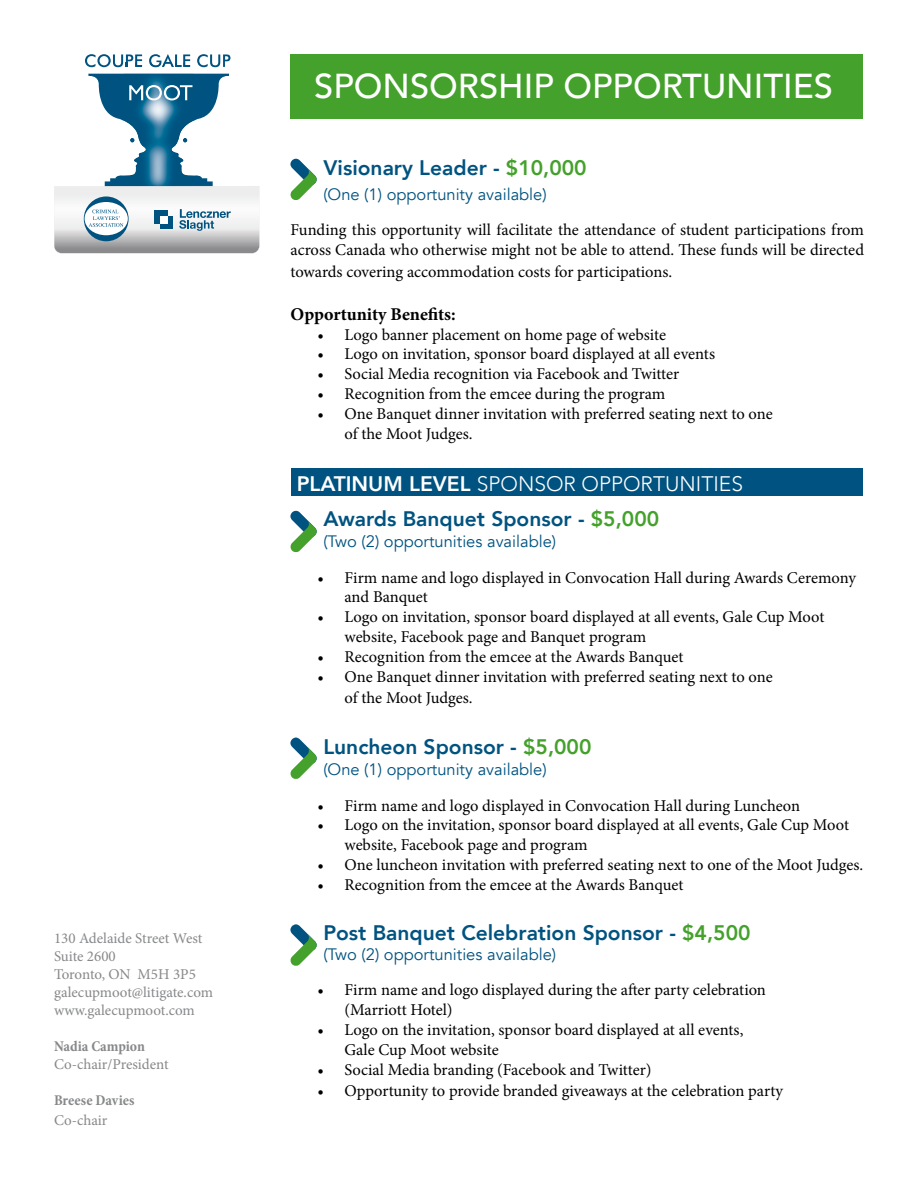
<style>
.page{position:relative;width:918px;height:1188px;background:#fff}
.page>*{position:absolute;margin:0;border:0;box-sizing:border-box;transform-origin:0 0}
.t1{font:500 34.5px "Avenir";color:#fff}
.t2{font:800 21px "Avenir";color:#005380}
.t3{font:300 21px "Avenir";color:#fff}
.t4{font:700 18px "Minion Pro";color:#000}
.t5{font:16.5px/19.8px "Minion Pro";color:#000}
.t6{font:16.5px "Avenir";color:#005380}
.t7{font:15px "Minion Pro";color:#87888a}
.t8{font:700 condensed 15px "Minion Pro";color:#87888a}
.s1{color:#44a12b}
.s2{font-weight:800}
</style>
<div class="page">
<div style="left:291px;top:469px;width:572px;height:27px;background:#005380"></div>
<div style="left:291px;top:54px;width:572px;height:65px;background:#44a12b"></div>
<svg style="left:197px;top:54px;width:33px;height:13px"></svg>
<img style="left:124px;top:65px;width:70px;height:9px">
<svg style="left:85px;top:54px;width:57px;height:13px"></svg>
<svg style="left:149px;top:54px;width:41px;height:13px"></svg>
<svg style="left:54px;top:74px;width:206px;height:179px"></svg>
<svg style="left:290px;top:159px;width:27px;height:41px"></svg>
<svg style="left:290px;top:511px;width:27px;height:41px"></svg>
<svg style="left:290px;top:738px;width:27px;height:41px"></svg>
<svg style="left:290px;top:924px;width:27px;height:42px"></svg>
<p class="t7" style="left:54px;top:928px;width:150px">130 Adelaide Street West</p>
<p class="t7" style="left:54px;top:946px;width:63px">Suite 2600</p>
<p class="t7" style="left:54px;top:964px;width:143px">Toronto, ON M5H 3P5</p>
<p class="t7" style="left:54px;top:982px;width:161px">galecupmoot@litigate.com</p>
<p class="t7" style="left:54px;top:1000px;width:142px">www.galecupmoot.com</p>
<p class="t8" style="left:54px;top:1036px;width:92px">Nadia Campion</p>
<p class="t7" style="left:54px;top:1054px;width:116px">Co-chair/President</p>
<p class="t8" style="left:54px;top:1090px;width:82px">Breese Davies</p>
<p class="t7" style="left:54px;top:1110px;width:55px">Co-chair</p>
<p class="t1" style="left:314px;top:56px;width:520px">SPONSORSHIP OPPORTUNITIES</p>
<p class="t2" style="left:323px;top:151px;width:265px">Visionary Leader - <span class="s1">$10,000</span></p>
<p class="t6" style="left:323px;top:184px;width:225px">(One (1) opportunity available)</p>
<p class="t5" style="left:291px;top:220px;width:575px">Funding this opportunity will facilitate the attendance of student participations from across Canada who otherwise might not be able to attend. These funds will be directed</p>
<p class="t5" style="left:291px;top:262px;width:383px">towards covering accommodation costs for participations.</p>
<p class="t4" style="left:291px;top:301px;width:167px">Opportunity Benefits:</p>
<p class="t5" style="left:318px;top:325px;width:350px">• Logo banner placement on home page of website</p>
<p class="t5" style="left:318px;top:344px;width:399px">• Logo on invitation, sponsor board displayed at all events</p>
<p class="t5" style="left:318px;top:364px;width:363px">• Social Media recognition via Facebook and Twitter</p>
<p class="t5" style="left:318px;top:384px;width:349px">• Recognition from the emcee during the program</p>
<p class="t5" style="left:345px;top:404px;width:430px;text-indent:-27px">• One Banquet dinner invitation with preferred seating next to one of the Moot Judges.</p>
<p class="t3" style="left:297px;top:471px;width:448px"><span class="s2">PLATINUM LEVEL</span> SPONSOR OPPORTUNITIES</p>
<p class="t2" style="left:323px;top:502px;width:337px">Awards Banquet Sponsor - <span class="s1">$5,000</span></p>
<p class="t6" style="left:323px;top:532px;width:234px">(Two (2) opportunities available)</p>
<p class="t5" style="left:345px;top:568px;width:513px;text-indent:-27px">• Firm name and logo displayed in Convocation Hall during Awards Ceremony and Banquet</p>
<p class="t5" style="left:345px;top:607px;width:481px;text-indent:-27px">• Logo on invitation, sponsor board displayed at all events, Gale Cup Moot website, Facebook page and Banquet program</p>
<p class="t5" style="left:318px;top:647px;width:368px">• Recognition from the emcee at the Awards Banquet</p>
<p class="t5" style="left:345px;top:666px;width:430px;line-height:21.6px;text-indent:-27px">• One Banquet dinner invitation with preferred seating next to one of the Moot Judges.</p>
<p class="t2" style="left:323px;top:730px;width:270px">Luncheon Sponsor - <span class="s1">$5,000</span></p>
<p class="t6" style="left:323px;top:760px;width:225px">(One (1) opportunity available)</p>
<p class="t5" style="left:318px;top:796px;width:484px">• Firm name and logo displayed in Convocation Hall during Luncheon</p>
<p class="t5" style="left:345px;top:815px;width:506px;text-indent:-27px">• Logo on the invitation, sponsor board displayed at all events, Gale Cup Moot website, Facebook page and program</p>
<p class="t5" style="left:318px;top:855px;width:547px">• One luncheon invitation with preferred seating next to one of the Moot Judges.</p>
<p class="t5" style="left:318px;top:875px;width:368px">• Recognition from the emcee at the Awards Banquet</p>
<p class="t2" style="left:323px;top:917px;width:429px">Post Banquet Celebration Sponsor - <span class="s1">$4,500</span></p>
<p class="t6" style="left:323px;top:945px;width:234px">(Two (2) opportunities available)</p>
<p class="t5" style="left:345px;top:980px;width:423px;text-indent:-27px">• Firm name and logo displayed during the after party celebration (Marriott Hotel)</p>
<p class="t5" style="left:345px;top:1020px;width:400px;text-indent:-27px">• Logo on the invitation, sponsor board displayed at all events,<br>Gale Cup Moot website</p>
<p class="t5" style="left:318px;top:1060px;width:336px">• Social Media branding (Facebook and Twitter)</p>
<p class="t5" style="left:318px;top:1081px;width:467px">• Opportunity to provide branded giveaways at the celebration party</p>
</div>
